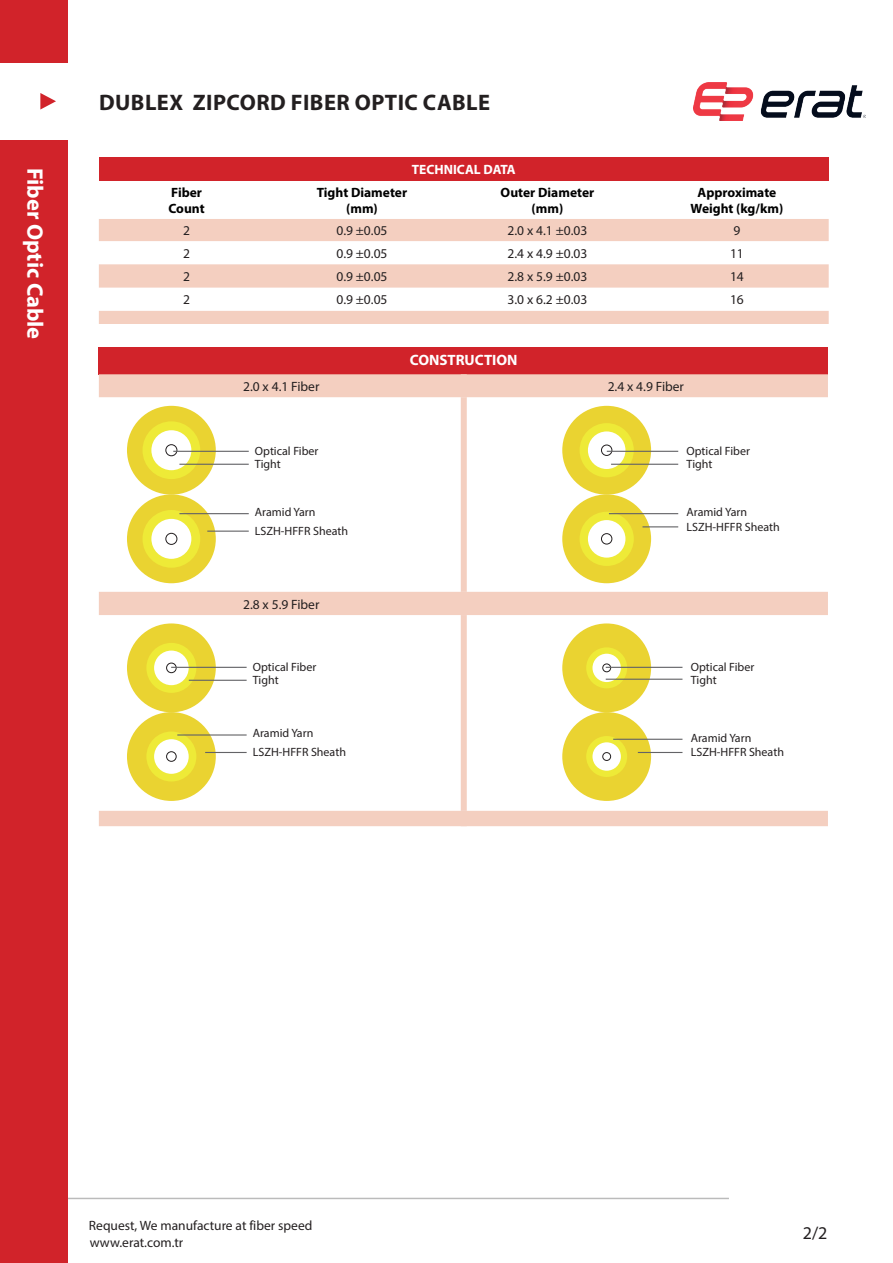
<style>
.page{position:relative;width:893px;height:1263px;background:#fff}
.page>*{position:absolute;margin:0;border:0;box-sizing:border-box;transform-origin:0 0}
.t1{font:700 22.5px "Myriad Pro";letter-spacing:.02em;color:#231f20}
.t2{font:700 22.5px "Myriad Pro";color:#fff}
.t3{font:18px "Myriad Pro";color:#231f20}
.t4{font:700 15px "Myriad Pro";color:#fff}
.t5{font:13.5px "Myriad Pro";color:#231f20}
.t6{font:700 13.5px/16.2px "Myriad Pro";color:#000001;text-align:center}
.t7{font:700 13.5px "Myriad Pro";color:#fff}
.t8{font:12px "Myriad Pro";color:#231f20}
</style>
<div class="page">
<hr style="left:1px;top:1198px;width:728px;height:1px;background:#000">
<div style="left:1px;top:140px;width:67px;height:1123px;background:#d1232a"></div>
<svg style="left:40px;top:93px;width:16px;height:17px"></svg>
<div style="left:1px;top:0;width:67px;height:63px;background:#d1232a"></div>
<img style="left:694px;top:82px;width:172px;height:38px">
<div style="left:99px;top:347px;width:729px;height:14px;background:#d1232a"></div>
<div style="left:99px;top:361px;width:729px;height:13px;background:#d1232a"></div>
<svg style="left:99px;top:374px;width:729px;height:452px"></svg>
<div style="left:461px;top:374px;width:6px;height:23px;background:#f4cfc0"></div>
<div style="left:461px;top:397px;width:6px;height:195px;background:#f4cfc0"></div>
<div style="left:461px;top:592px;width:6px;height:23px;background:#f4cfc0"></div>
<div style="left:461px;top:615px;width:6px;height:196px;background:#f4cfc0"></div>
<div style="left:461px;top:811px;width:6px;height:15px;background:#f4cfc0"></div>
<div style="left:99px;top:157px;width:730px;height:24px;background:#d1232a"></div>
<svg style="left:99px;top:219px;width:730px;height:105px;fill:#f4cfc0"></svg>
<hr style="left:173px;top:451px;width:76px;height:1px;background:#636366">
<hr style="left:171px;top:667px;width:76px;height:1px;background:#636366">
<hr style="left:607px;top:451px;width:71px;height:1px;background:#636366">
<hr style="left:606px;top:667px;width:76px;height:1px;background:#636366">
<hr style="left:179px;top:464px;width:70px;height:1px;background:#636366">
<hr style="left:189px;top:680px;width:58px;height:1px;background:#636366">
<hr style="left:611px;top:464px;width:67px;height:1px;background:#636366">
<hr style="left:606px;top:679px;width:76px;height:1px;background:#636366">
<hr style="left:179px;top:513px;width:70px;height:1px;background:#636366">
<hr style="left:177px;top:734px;width:70px;height:1px;background:#636366">
<hr style="left:609px;top:513px;width:69px;height:1px;background:#636366">
<hr style="left:613px;top:739px;width:69px;height:1px;background:#636366">
<hr style="left:207px;top:531px;width:42px;height:1px;background:#636366">
<hr style="left:205px;top:752px;width:42px;height:1px;background:#636366">
<hr style="left:642px;top:526px;width:36px;height:1px;background:#636366">
<hr style="left:638px;top:752px;width:44px;height:1px;background:#636366">
<h1 class="t2" style="left:50px;top:168px;width:173px;rotate:90deg">Fiber Optic Cable</h1>
<h1 class="t1" style="left:99px;top:88px;width:393px">DUBLEX ZIPCORD FIBER OPTIC CABLE</h1>
<p class="t7" style="left:412px;top:161px;width:105px">TECHNICAL DATA</p>
<p class="t6" style="left:168px;top:184px;width:38px;text-align:left">Fiber<br>Count</p>
<p class="t6" style="left:317px;top:184px;width:92px">Tight Diameter (mm)</p>
<p class="t6" style="left:501px;top:184px;width:95px">Outer Diameter (mm)</p>
<p class="t6" style="left:691px;top:184px;width:94px">Approximate<br>Weight (kg/km)</p>
<p class="t5" style="left:183px;top:222px;width:8px">2</p>
<p class="t5" style="left:336px;top:222px;width:53px">0.9 ±0.05</p>
<p class="t5" style="left:508px;top:222px;width:81px">2.0 x 4.1 ±0.03</p>
<p class="t5" style="left:733px;top:222px;width:8px">9</p>
<p class="t5" style="left:183px;top:245px;width:8px">2</p>
<p class="t5" style="left:336px;top:245px;width:53px">0.9 ±0.05</p>
<p class="t5" style="left:508px;top:245px;width:81px">2.4 x 4.9 ±0.03</p>
<p class="t5" style="left:730px;top:245px;width:15px">11</p>
<p class="t5" style="left:183px;top:268px;width:8px">2</p>
<p class="t5" style="left:336px;top:268px;width:53px">0.9 ±0.05</p>
<p class="t5" style="left:508px;top:268px;width:81px">2.8 x 5.9 ±0.03</p>
<p class="t5" style="left:730px;top:268px;width:15px">14</p>
<p class="t5" style="left:183px;top:291px;width:8px">2</p>
<p class="t5" style="left:336px;top:291px;width:53px">0.9 ±0.05</p>
<p class="t5" style="left:508px;top:291px;width:81px">3.0 x 6.2 ±0.03</p>
<p class="t5" style="left:730px;top:291px;width:15px">16</p>
<p class="t4" style="left:410px;top:350px;width:109px">CONSTRUCTION</p>
<p class="t5" style="left:243px;top:378px;width:78px">2.0 x 4.1 Fiber</p>
<p class="t5" style="left:608px;top:378px;width:78px">2.4 x 4.9 Fiber</p>
<p class="t8" style="left:255px;top:444px;width:65px">Optical Fiber</p>
<p class="t8" style="left:686px;top:444px;width:65px">Optical Fiber</p>
<p class="t8" style="left:255px;top:457px;width:27px">Tight</p>
<p class="t8" style="left:686px;top:457px;width:27px">Tight</p>
<p class="t8" style="left:255px;top:505px;width:62px">Aramid Yarn</p>
<p class="t8" style="left:686px;top:505px;width:62px">Aramid Yarn</p>
<p class="t8" style="left:255px;top:524px;width:95px">LSZH-HFFR Sheath</p>
<p class="t8" style="left:686px;top:519px;width:95px">LSZH-HFFR Sheath</p>
<p class="t5" style="left:243px;top:596px;width:78px">2.8 x 5.9 Fiber</p>
<p class="t8" style="left:253px;top:660px;width:65px">Optical Fiber</p>
<p class="t8" style="left:691px;top:660px;width:65px">Optical Fiber</p>
<p class="t8" style="left:253px;top:673px;width:27px">Tight</p>
<p class="t8" style="left:691px;top:673px;width:27px">Tight</p>
<p class="t8" style="left:253px;top:726px;width:62px">Aramid Yarn</p>
<p class="t8" style="left:691px;top:730px;width:62px">Aramid Yarn</p>
<p class="t8" style="left:253px;top:745px;width:95px">LSZH-HFFR Sheath</p>
<p class="t8" style="left:691px;top:745px;width:95px">LSZH-HFFR Sheath</p>
<p class="t5" style="left:89px;top:1217px;width:225px">Request, We manufacture at fiber speed</p>
<p class="t5" style="left:90px;top:1234px;width:95px">www.erat.com.tr</p>
<h2 class="t3" style="left:803px;top:1222px;width:26px">2/2</h2>
</div>
